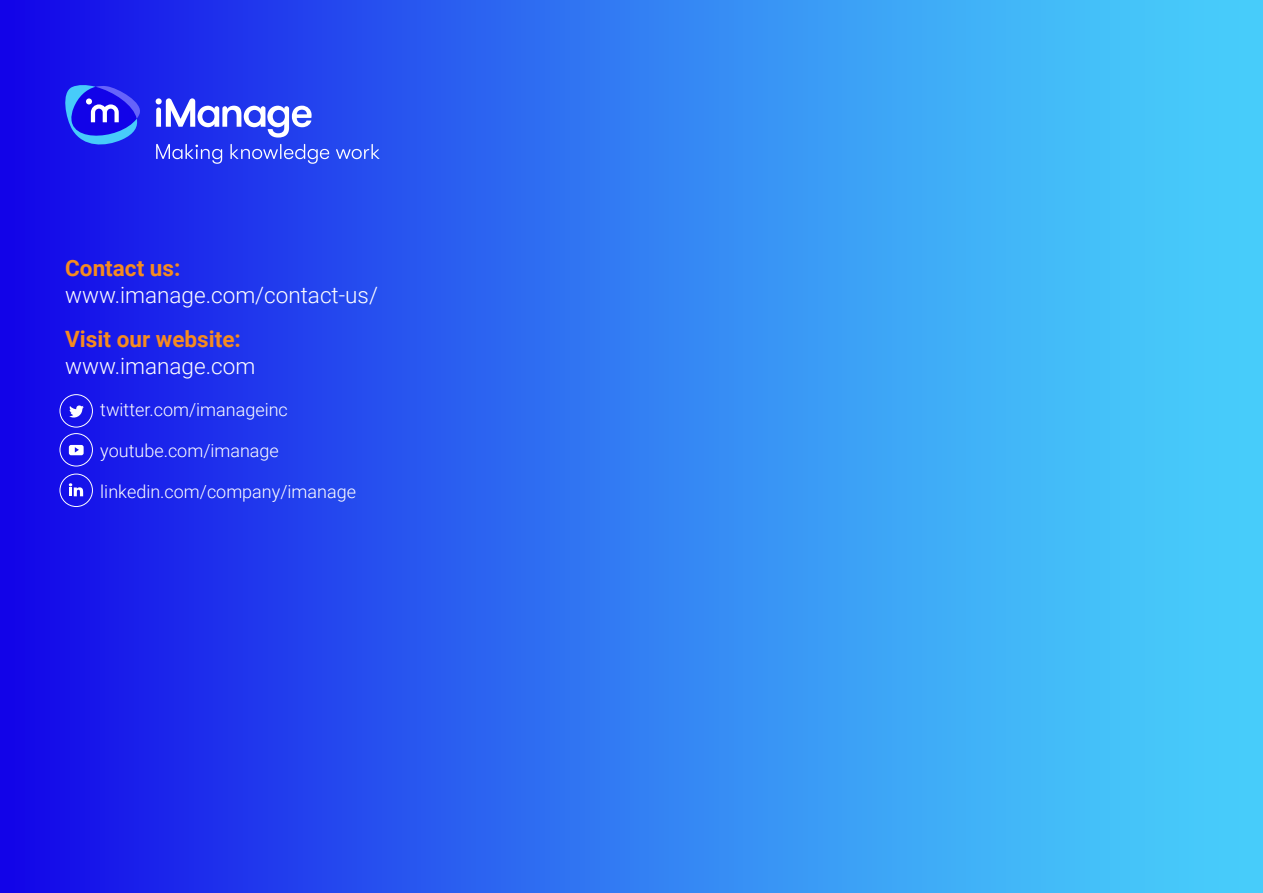
<style>
.page{position:relative;width:1263px;height:893px;background:#fff}
.page>*{position:absolute;margin:0;border:0;box-sizing:border-box;transform-origin:0 0}
.t1{font:300 22.5px "Roboto";color:#fff}
.t2{font:700 22.5px "Roboto";color:#f68b1f}
.t3{font:300 18px "Roboto";color:#fff}
</style>
<div class="page">
<div style="left:0;top:0;width:1263px;height:893px;background:linear-gradient(to right,#150ee9,#4cdffc)"></div>
<svg style="left:59px;top:84px;width:85px;height:63px;background:#2e41ee"></svg>
<svg style="left:156px;top:144px;width:224px;height:20px;background:#465bef"></svg>
<svg style="left:156px;top:98px;width:156px;height:40px"></svg>
<div style="left:60px;top:394px;width:33px;height:34px;border:1px solid #fff;border-radius:50%"></div>
<svg style="left:69px;top:405px;width:15px;height:14px"></svg>
<div style="left:60px;top:433px;width:33px;height:33px;border:1px solid #fff;border-radius:50%"></div>
<svg style="left:69px;top:445px;width:15px;height:10px"></svg>
<div style="left:60px;top:474px;width:33px;height:33px;border:1px solid #fff;border-radius:50%"></div>
<svg style="left:69px;top:483px;width:14px;height:13px"></svg>
<p class="t2" style="left:65px;top:253px;width:117px">Contact us:</p>
<p class="t1" style="left:65px;top:280px;width:314px">www.imanage.com/contact-us/</p>
<p class="t2" style="left:65px;top:324px;width:177px">Visit our website:</p>
<p class="t1" style="left:65px;top:351px;width:191px">www.imanage.com</p>
<p class="t3" style="left:100px;top:396px;width:189px">twitter.com/imanageinc</p>
<p class="t3" style="left:100px;top:437px;width:180px">youtube.com/imanage</p>
<p class="t3" style="left:100px;top:478px;width:257px">linkedin.com/company/imanage</p>
</div>
